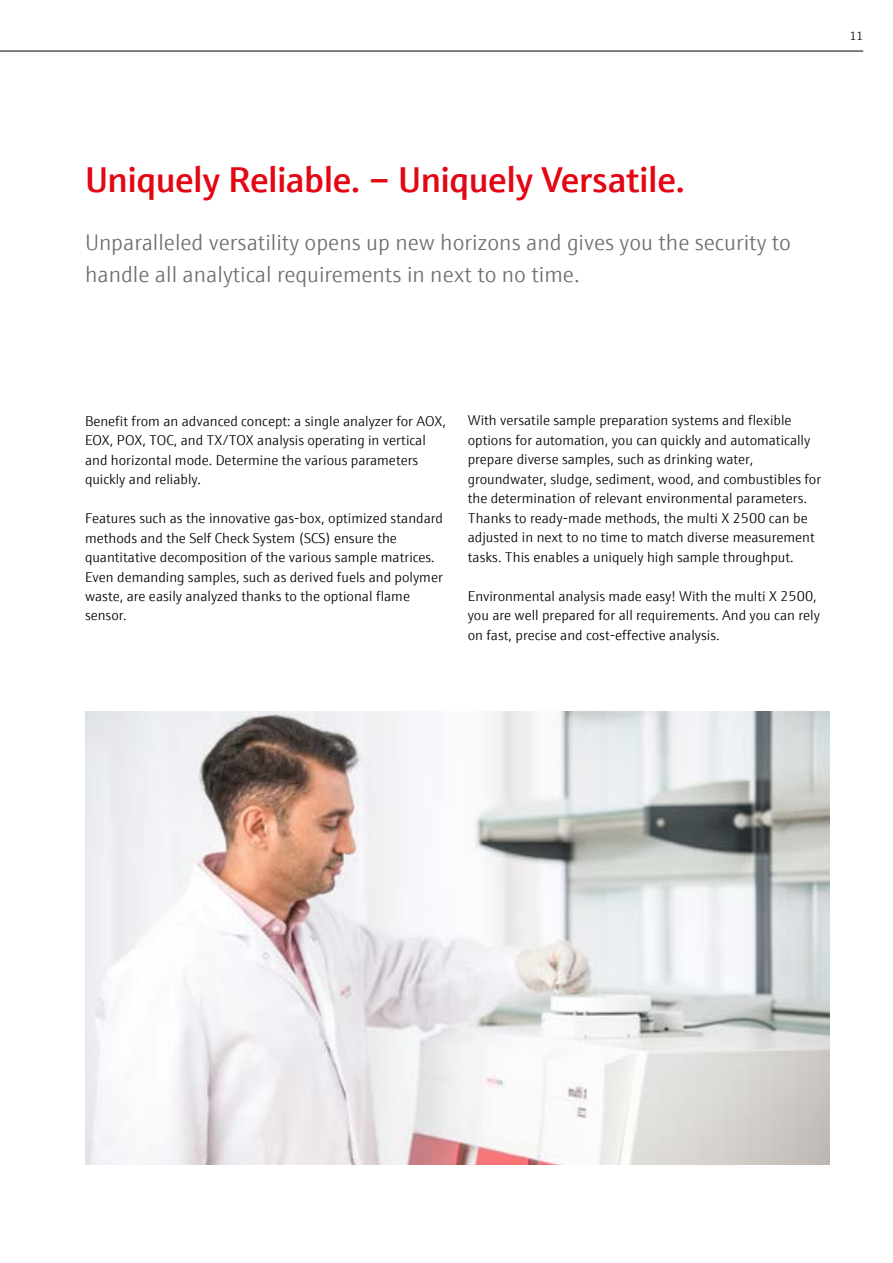
<style>
.page{position:relative;width:893px;height:1263px;background:#fff}
.page>*{position:absolute;margin:0;border:0;box-sizing:border-box;transform-origin:0 0}
.t1{font:600 36px "E+H Sans";letter-spacing:-.01em;color:#e30613}
.t2{font:300 22.5px/32.4px "E+H Sans";color:#706f6f}
.t3{font:300 14.25px/19.5px "E+H Sans";color:#000}
.t4{font:300 12px "E+H Sans";color:#000}
</style>
<div class="page">
<hr style="left:0;top:51px;width:863px;height:1px;background:#000">
<img style="left:85px;top:711px;width:744px;height:453px">
<h1 class="t1" style="left:85px;top:152px;width:601px">Uniquely Reliable. – Uniquely Versatile.</h1>
<h2 class="t2" style="left:85px;top:224px;width:707px">Unparalleled versatility opens up new horizons and gives you the security to handle all analytical requirements in next to no time.</h2>
<p class="t4" style="left:849px;top:27px;width:15px">11</p>
<p class="t3" style="left:85px;top:410px;width:362px">Benefit from an advanced concept: a single analyzer for AOX, EOX, POX, TOC, and TX/TOX analysis operating in vertical and horizontal mode. Determine the various parameters quickly and reliably.</p>
<p class="t3" style="left:85px;top:507px;width:359px">Features such as the innovative gas-box, optimized standard methods and the Self Check System (SCS) ensure the quantitative decomposition of the various sample matrices.<br>Even demanding samples, such as derived fuels and polymer waste, are easily analyzed thanks to the optional flame sensor.</p>
<p class="t3" style="left:468px;top:410px;width:355px">With versatile sample preparation systems and flexible options for automation, you can quickly and automatically prepare diverse samples, such as drinking water, groundwater, sludge, sediment, wood, and combustibles for the determination of relevant environmental parameters.<br>Thanks to ready-made methods, the multi X 2500 can be adjusted in next to no time to match diverse measurement tasks. This enables a uniquely high sample throughput.</p>
<p class="t3" style="left:468px;top:585px;width:354px">Environmental analysis made easy! With the multi X 2500, you are well prepared for all requirements. And you can rely on fast, precise and cost-effective analysis.</p>
</div>
